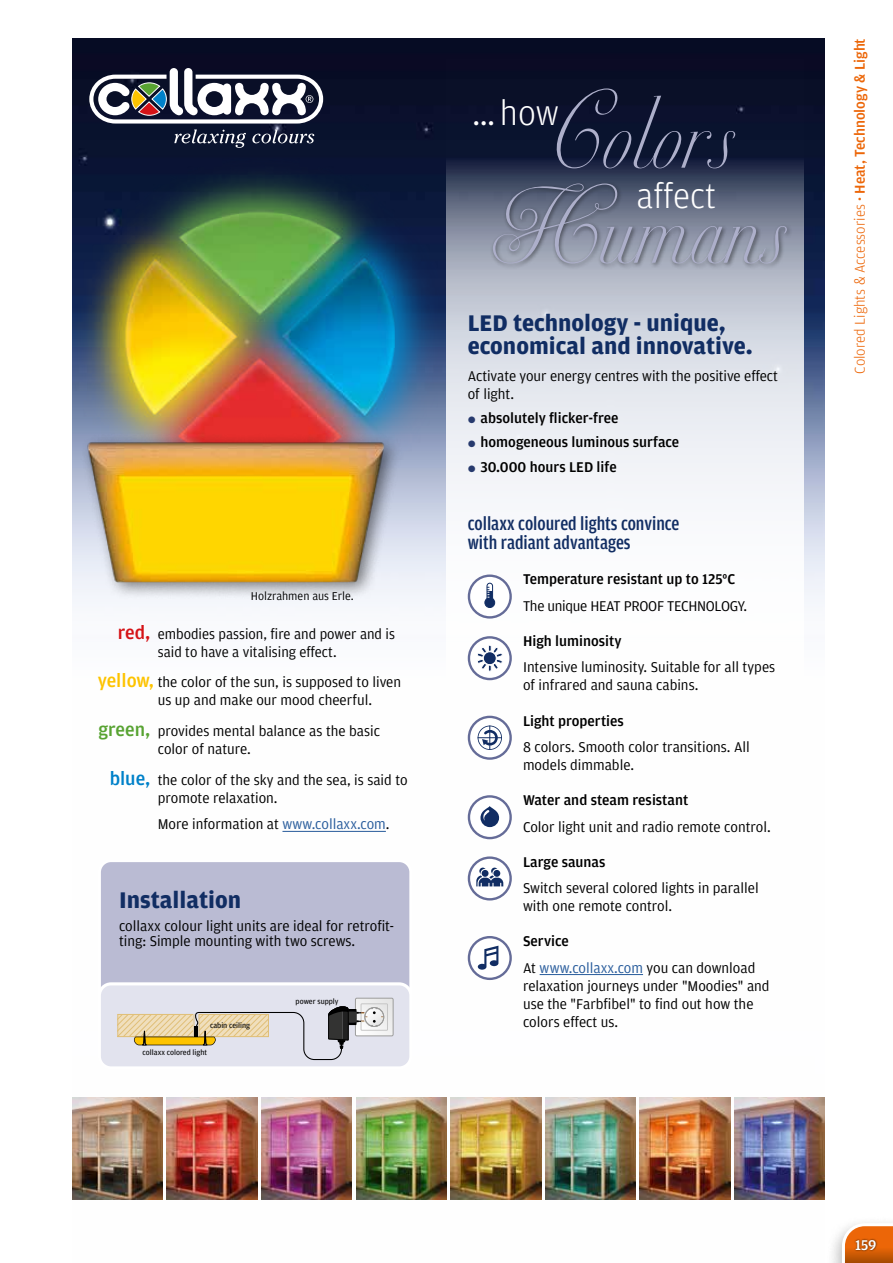
<style>
.page{position:relative;width:893px;height:1263px;background:#fff}
.page>*{position:absolute;margin:0;border:0;box-sizing:border-box;transform-origin:0 0}
.t1{font:72px/95.1px "Ventura";color:#adafca;text-align:center}
.t2{font:300 36px "Amplitude";color:#fff}
.t3{font:700 24px/23.2px "Amplitude";color:#112d63}
.t4{font:500 19.5px/19.5px "Amplitude Cond";color:#112d63}
.t5{font:15px/18px "Amplitude";color:#000}
.t6{font:500 15px "Amplitude";color:#000}
.t7{font:300 15px "Amplitude";color:#ec6608}
.t8{font:15px "Amplitude";letter-spacing:-.02em;color:#000}
.t9{font:500 15px "Amplitude";color:#fff}
.t10{font:12px "Amplitude TF";color:#000}
.t11{font:7.95px "Amplitude";color:#000}
.s1{font-weight:500;font-size:19.5px;color:#d51317}
.s2{font-weight:500;font-size:19.5px;color:#fdc300}
.s3{font-weight:500;font-size:19.5px;color:#58a332}
.s4{font-weight:500;font-size:19.5px;color:#0081c9}
.s5{color:#275b9b}
.s6{font-family:"Apex New";font-size:12.75px;color:#273a6e}
.s7{font-weight:500}
</style>
<div class="page">
<img style="left:72px;top:38px;width:753px;height:1162px">
<svg style="left:446px;top:60px;width:358px;height:769px"></svg>
<svg style="left:89px;top:68px;width:234px;height:55px"></svg>
<img style="left:72px;top:123px;width:374px;height:425px">
<div style="left:79px;top:433px;width:324px;height:168px;background:#000;opacity:.5"></div>
<img style="left:81px;top:424px;width:320px;height:173px">
<div style="left:99px;top:860px;width:312px;height:159px;background:#babbd3;border-radius:12px"></div>
<div style="left:98px;top:859px;width:314px;height:161px;border:3px solid #fff;border-radius:12px"></div>
<img style="left:735px;top:1097px;width:90px;height:102px">
<img style="left:451px;top:1097px;width:90px;height:102px">
<img style="left:356px;top:1097px;width:90px;height:102px">
<img style="left:640px;top:1097px;width:90px;height:102px">
<img style="left:167px;top:1097px;width:90px;height:102px">
<img style="left:545px;top:1097px;width:91px;height:102px">
<img style="left:261px;top:1097px;width:91px;height:102px">
<img style="left:72px;top:1097px;width:91px;height:102px">
<div style="left:825px;top:1215px;width:68px;height:48px;background:#000;opacity:.3"></div>
<svg style="left:842px;top:1223px;width:51px;height:40px"></svg>
<div style="left:854px;top:1238px;width:24px;height:14px;background:#000;opacity:.7"></div>
<div style="left:469px;top:576px;width:42px;height:41px;background:#fff;border-radius:50%"></div>
<svg style="left:484px;top:582px;width:12px;height:26px"></svg>
<div style="left:468px;top:574px;width:44px;height:45px;border:2px solid #656c98;border-radius:50%"></div>
<svg style="left:469px;top:637px;width:42px;height:42px"></svg>
<svg style="left:477px;top:645px;width:26px;height:27px"></svg>
<div style="left:468px;top:636px;width:44px;height:44px;border:2px solid #656c98;border-radius:50%"></div>
<svg style="left:469px;top:717px;width:42px;height:41px"></svg>
<svg style="left:476px;top:724px;width:27px;height:27px"></svg>
<div style="left:468px;top:716px;width:44px;height:44px;border:2px solid #656c98;border-radius:50%"></div>
<svg style="left:469px;top:858px;width:42px;height:41px"></svg>
<svg style="left:475px;top:866px;width:29px;height:21px"></svg>
<div style="left:468px;top:856px;width:44px;height:44px;border:2px solid #656c98;border-radius:50%"></div>
<svg style="left:469px;top:937px;width:42px;height:42px"></svg>
<svg style="left:476px;top:944px;width:24px;height:27px"></svg>
<div style="left:468px;top:936px;width:44px;height:44px;border:2px solid #656c98;border-radius:50%"></div>
<div style="left:469px;top:796px;width:42px;height:42px;background:#fff;border-radius:50%"></div>
<div style="left:468px;top:795px;width:44px;height:44px;border:2px solid #656c98;border-radius:50%"></div>
<svg style="left:480px;top:806px;width:19px;height:21px"></svg>
<svg style="left:482px;top:810px;width:7px;height:11px"></svg>
<hr style="left:282px;top:831px;width:104px;height:1px;background:#275b9b">
<div style="left:490px;top:181px;width:303px;height:89px;background:#000;opacity:.5"></div>
<hr style="left:540px;top:974px;width:103px;height:1px;background:#275b9b">
<div style="left:99px;top:984px;width:312px;height:84px;background:#e2e3ee;border-radius:12px"></div>
<svg style="left:118px;top:998px;width:275px;height:62px"></svg>
<div style="left:98px;top:982px;width:314px;height:87px;border:3px solid #fff;border-radius:12px"></div>
<p class="t10" style="left:251px;top:588px;width:104px">Holzrahmen aus Erle.</p>
<p class="t5" style="left:158px;top:624px;width:239px;text-indent:-40px"><span class="s1">red,</span> embodies passion, fire and power and is said to have a vitalising effect.</p>
<p class="t5" style="left:158px;top:673px;width:245px;text-indent:-60px"><span class="s2">yellow,</span> the color of the sun, is supposed to liven us up and make our mood cheerful.</p>
<p class="t5" style="left:158px;top:722px;width:224px;text-indent:-59px"><span class="s3">green,</span> provides mental balance as the basic color of nature.</p>
<p class="t5" style="left:158px;top:770px;width:251px;text-indent:-48px"><span class="s4">blue,</span> the color of the sky and the sea, is said to promote relaxation.</p>
<p class="t5" style="left:158px;top:815px;width:233px">More information at <span class="s5">www.collaxx.com</span>.</p>
<h3 class="t3" style="left:119px;top:888px;width:124px">Installation</h3>
<p class="t5" style="left:119px;top:918px;width:277px;line-height:15px">collaxx colour light units are ideal for retrofit&shy;ting: Simple mounting with two screws.</p>
<p class="t11" style="left:210px;top:1020px;width:42px">cabin ceiling</p>
<p class="t11" style="left:143px;top:1047px;width:66px">collaxx colored light</p>
<p class="t11" style="left:296px;top:996px;width:44px">power supply</p>
<h1 class="t1" style="left:493px;top:95px;width:294px">Colors<br>Humans</h1>
<h2 class="t2" style="left:472px;top:91px;width:88px">…how</h2>
<h2 class="t2" style="left:636px;top:173px;width:81px">affect</h2>
<h3 class="t3" style="left:468px;top:311px;width:287px">LED technology - unique, economical and innovative.</h3>
<p class="t5" style="left:468px;top:366px;width:312px">Activate your energy centres with the positive effect of light.</p>
<p class="t6" style="left:468px;top:409px;width:152px"><span class="s6">○</span> absolutely flicker-free</p>
<p class="t6" style="left:468px;top:433px;width:213px"><span class="s6">○</span> homogeneous luminous surface</p>
<p class="t6" style="left:468px;top:457px;width:150px"><span class="s6">○</span> 30.000 hours LED life</p>
<h3 class="t4" style="left:468px;top:513px;width:213px">collaxx coloured lights convince with radiant advantages</h3>
<p class="t6" style="left:523px;top:570px;width:214px">Temperature resistant up to 125°C</p>
<p class="t8" style="left:523px;top:596px;width:226px">The unique HEAT PROOF TECHNOLOGY.</p>
<p class="t6" style="left:523px;top:631px;width:100px">High luminosity</p>
<p class="t5" style="left:523px;top:658px;width:254px">Intensive luminosity. Suitable for all types of infrared and sauna cabins.</p>
<p class="t6" style="left:523px;top:711px;width:102px">Light properties</p>
<p class="t5" style="left:523px;top:738px;width:228px">8 colors. Smooth color transitions. All models dimmable.</p>
<p class="t6" style="left:523px;top:791px;width:167px">Water and steam resistant</p>
<p class="t5" style="left:523px;top:817px;width:249px">Color light unit and radio remote control.</p>
<p class="t6" style="left:523px;top:852px;width:84px">Large saunas</p>
<p class="t5" style="left:523px;top:879px;width:237px">Switch several colored lights in parallel with one remote control.</p>
<p class="t5" style="left:523px;top:927px;width:234px;line-height:26.5px"><span class="s7">Service<br></span>At <span class="s5">www.collaxx.com</span> you can download</p>
<p class="t5" style="left:523px;top:976px;width:248px">relaxation journeys under "Moodies" and use the "Farbfibel" to find out how the colors effect us.</p>
<p class="t7" style="left:850px;top:374px;width:337px;rotate:-90deg">Colored Lights &amp; Accessories <span class="s7">· Heat, Technology &amp; Light</span></p>
<p class="t9" style="left:855px;top:1235px;width:23px">159</p>
</div>
